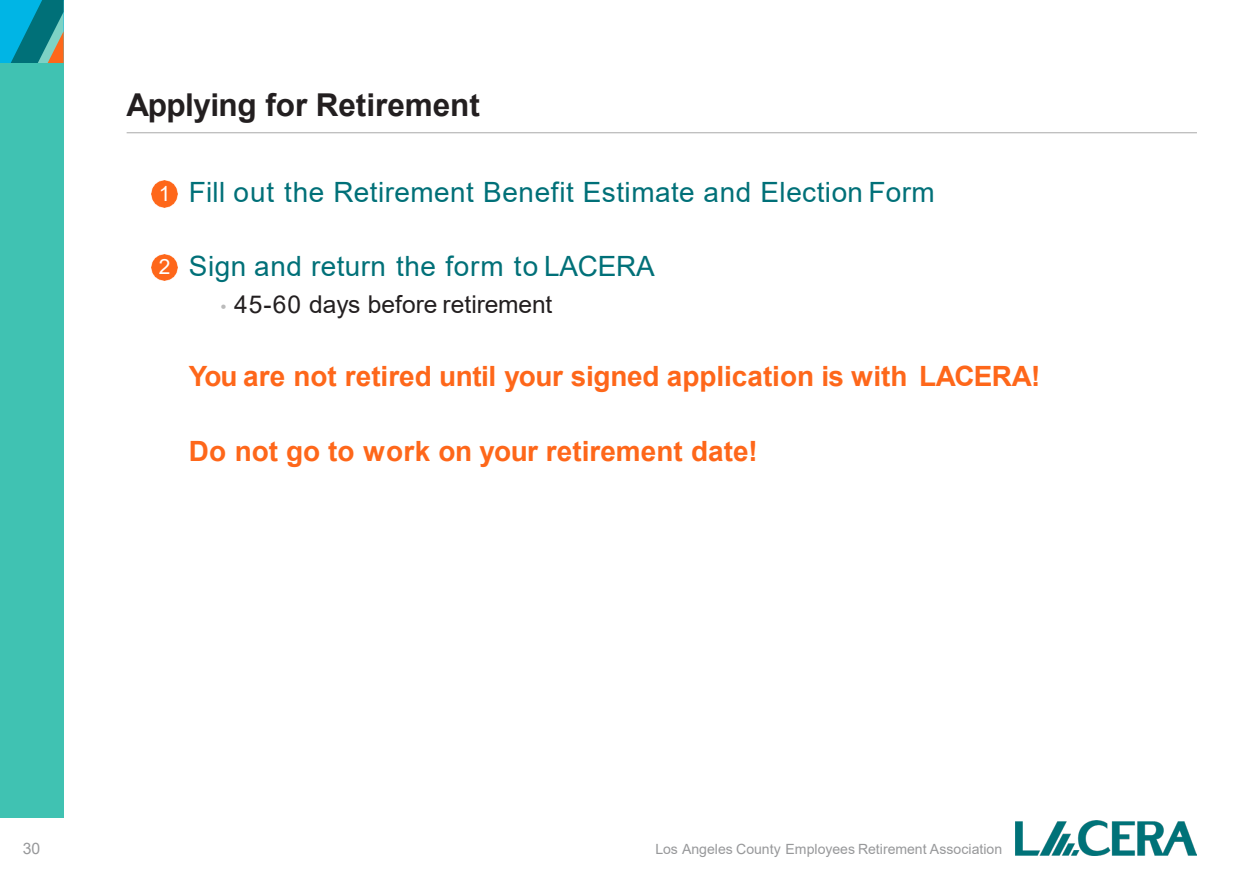
<style>
.page{position:relative;width:1260px;height:882px;background:#fff}
.page>*{position:absolute;margin:0;border:0;box-sizing:border-box;transform-origin:0 0}
.t1{font:700 31.5px "Arial";letter-spacing:-.005em;color:#231f20}
.t2{font:700 28px "Arial";color:#fe671a}
.t3{font:28px "Arial";letter-spacing:.015em;color:#007078}
.t4{font:24.5px "Arial";color:#231f20}
.t5{font:21px "Arial";color:#fff}
.t6{font:15.75px "Arial";color:#97989a}
.t7{font:14px "Arial";letter-spacing:-.005em;color:#97989a}
.s1{font-size:17.5px;color:#bbb}
</style>
<div class="page">
<div style="left:0;top:63px;width:64px;height:755px;background:#40c2b2"></div>
<div style="left:0;top:0;width:64px;height:63px;background:#00b5e5"></div>
<svg style="left:11px;top:0;width:53px;height:63px"></svg>
<hr style="left:127px;top:132px;width:1070px;height:1px;background:#bbb">
<img style="left:151px;top:181px;width:27px;height:26px">
<img style="left:151px;top:254px;width:27px;height:27px">
<img style="left:1015px;top:820px;width:181px;height:35px">
<h1 class="t1" style="left:127px;top:83px;width:355px">Applying for Retirement</h1>
<p class="t5" style="left:159px;top:179px;width:13px">1</p>
<p class="t3" style="left:189px;top:173px;width:747px">Fill out the Retirement Benefit Estimate and Election Form</p>
<p class="t5" style="left:159px;top:253px;width:13px">2</p>
<p class="t3" style="left:189px;top:247px;width:467px">Sign and return the form to LACERA</p>
<p class="t4" style="left:220px;top:288px;width:333px"><span class="s1">•</span> 45-60 days before retirement</p>
<p class="t2" style="left:189px;top:357px;width:853px">You are not retired until your signed application is with LACERA!</p>
<p class="t2" style="left:189px;top:431px;width:570px">Do not go to work on your retirement date!</p>
<p class="t6" style="left:23px;top:838px;width:19px">30</p>
<p class="t7" style="left:655px;top:839px;width:348px">Los Angeles County Employees Retirement Association</p>
</div>
